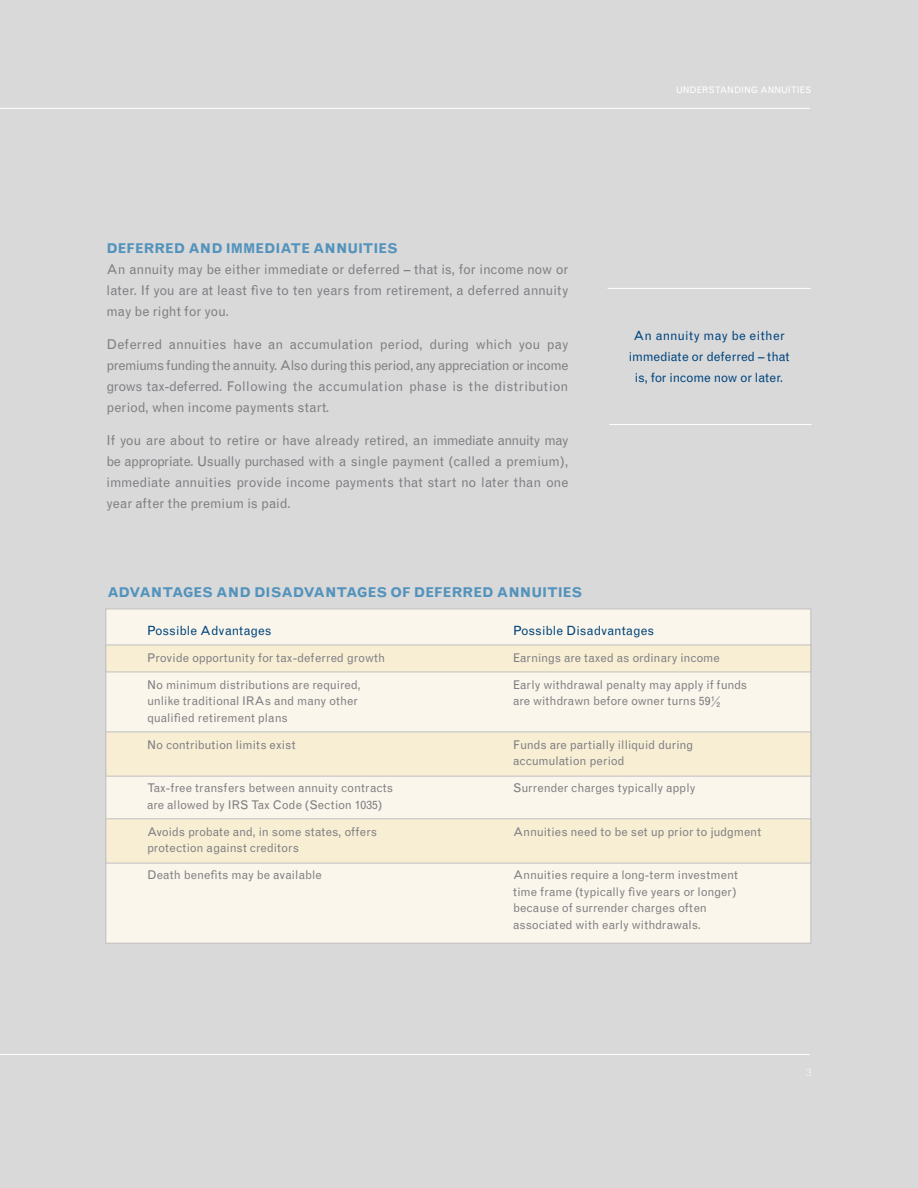
<style>
.page{position:relative;width:918px;height:1188px;background:#d9d9da}
.page>*{position:absolute;margin:0;border:0;box-sizing:border-box;transform-origin:0 0}
.t1{font:13.5px/21px "Grotesque MTRJ Corrected";color:#807f83;text-align:justify}
.t2{font:700 13.5px "Grotesque MTRJ Corrected";color:#5493bc}
.t3{font:12.75px/21px "Grotesque MTRJ Corrected";color:#00447c;text-align:center}
.t4{font:12px/16.5px "Grotesque MTRJ Corrected";color:#807f83}
.t5{font:9px "Grotesque MTRJ Corrected";color:#fff}
</style>
<div class="page">
<hr style="left:609px;top:424px;width:203px;height:1px;background:#fff">
<hr style="left:608px;top:288px;width:203px;height:1px;background:#fff">
<hr style="left:0;top:108px;width:810px;height:1px;background:#fff">
<hr style="left:0;top:1054px;width:810px;height:1px;background:#fff">
<div style="left:105px;top:609px;width:706px;height:335px;background:#fbf6eb;border:1px solid #c0bfc1"></div>
<div style="left:105px;top:645px;width:706px;height:27px;background:#f7eed4;border:1px solid #c0bfc1"></div>
<div style="left:105px;top:732px;width:706px;height:45px;background:#f7eed4;border:1px solid #c0bfc1"></div>
<div style="left:105px;top:818px;width:706px;height:45px;background:#f7eed4;border:1px solid #c0bfc1"></div>
<p class="t5" style="left:676px;top:85px;width:28px">understa</p>
<p class="t5" style="left:727px;top:85px;width:67px">nding annuities</p>
<p class="t2" style="left:106px;top:240px;width:293px">DEFERRED AND I MMEDIATE ANNU ITIES</p>
<p class="t1" style="left:106px;top:259px;width:464px">An annuity may be either immediate or deferred – that is, for income now or later. If you are at least five to ten years from retirement, a deferred annuity may be right for you.</p>
<p class="t1" style="left:106px;top:334px;width:464px">Deferred annuities have an accumulation period, during which you pay premiums funding the annuity. Also during this period, any appreciation or income grows tax-deferred. Following the accumulation phase is the distribution period, when income payments start.</p>
<p class="t1" style="left:106px;top:430px;width:464px">If you are about to retire or have already retired, an immediate annuity may be appropriate. Usually purchased with a single payment (called a premium), immediate annuities provide income payments that start no later than one year after the premium is paid.</p>
<p class="t2" style="left:107px;top:584px;width:477px">ADVANTAGES AND DISADVANTAGES OF DEFERRED ANNU ITIES</p>
<p class="t3" style="left:629px;top:325px;width:162px">An annuity may be either immediate or deferred – that is, for income now or later.</p>
<p class="t3" style="left:147px;top:620px;width:126px">Possible Advantages</p>
<p class="t3" style="left:513px;top:620px;width:143px">Possible D isadvantages</p>
<p class="t4" style="left:147px;top:650px;width:240px">Provide opportunity for tax-deferred growth</p>
<p class="t4" style="left:513px;top:650px;width:208px">Earnings are taxed as ordinary income</p>
<p class="t4" style="left:147px;top:677px;width:215px">No minimum distributions are required,</p>
<p class="t4" style="left:513px;top:677px;width:236px">Early withdrawal penalty may apply if funds</p>
<p class="t4" style="left:147px;top:693px;width:213px">unlike traditional IRAs and many other</p>
<p class="t4" style="left:513px;top:693px;width:209px">are withdrawn before owner turns 59½</p>
<p class="t4" style="left:147px;top:710px;width:142px">qualified retirement plans</p>
<p class="t4" style="left:147px;top:737px;width:150px">No contribution limits exist</p>
<p class="t4" style="left:513px;top:737px;width:182px">Funds are partially illiquid during accumulation period</p>
<p class="t4" style="left:147px;top:780px;width:248px">Tax-free transfers between annuity contracts</p>
<p class="t4" style="left:513px;top:780px;width:184px">Surrender charges typically apply</p>
<p class="t4" style="left:147px;top:797px;width:237px">are allowed by IRS Tax Code (Section 1035)</p>
<p class="t4" style="left:147px;top:824px;width:232px">Avoids probate and, in some states, offers</p>
<p class="t4" style="left:513px;top:824px;width:250px">Annuities need to be set up prior to judgment</p>
<p class="t4" style="left:147px;top:840px;width:154px">protection against creditors</p>
<p class="t4" style="left:147px;top:867px;width:176px">Death benefits may be available</p>
<p class="t4" style="left:513px;top:867px;width:226px">Annuities require a long-term investment time frame (typically five years or longer) because of surrender charges often associated with early withdrawals.</p>
</div>
